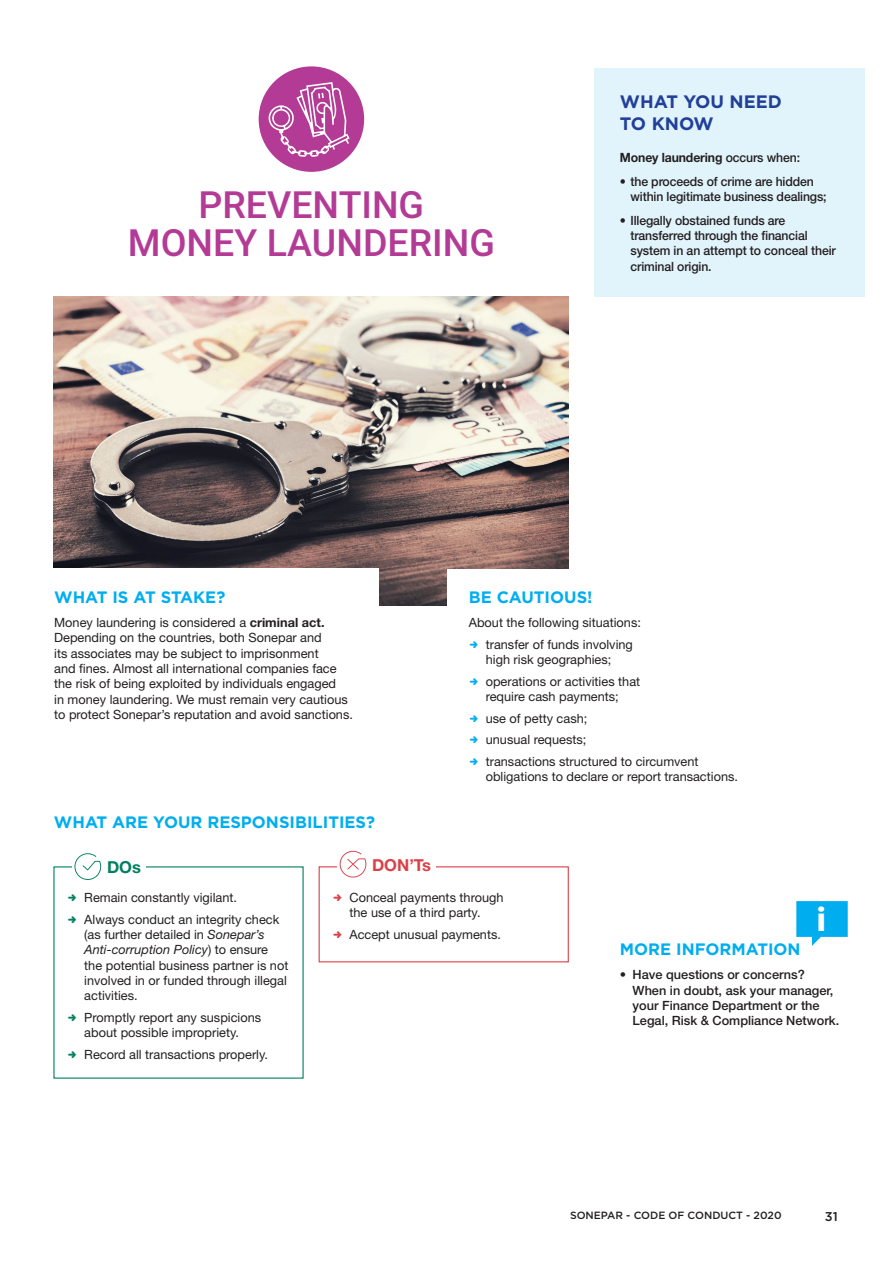
<style>
.page{position:relative;width:893px;height:1263px;background:#fff}
.page>*{position:absolute;margin:0;border:0;box-sizing:border-box;transform-origin:0 0}
.t1{font:500 37.5px/37.8px "Roboto";color:#b33b96;text-align:center}
.t2{font:900 33px "Roboto";color:#fff}
.t3{font:700 18px/21.6px "Gotham";color:#223f99}
.t4{font:700 16.5px "Gotham";color:#00aeef}
.t5{font:700 16.5px "Helvetica Neue LT Std";color:#db4148}
.t6{font:700 16.5px "Helvetica Neue LT Std";color:#018060}
.t7{font:12.75px/15.3px "Helvetica Neue LT Std";color:#231f20}
.t8{font:500 12.75px/15.3px "Helvetica Neue LT Std";letter-spacing:-.01em;color:#231f20;scale:.96 1}
.t9{font:500 12.75px/15.3px "Helvetica Neue LT Std";letter-spacing:-.01em;color:#231f20}
.t10{font:700 12.75px "Helvetica Neue LT Std";letter-spacing:-.01em;color:#231f20;scale:.96 1}
.t11{font:500 12.75px "Gotham";color:#231f20}
.t12{font:500 10.5px "Gotham";color:#231f20}
.s1{font-weight:500}
.s2{font-weight:700}
.s3{font-style:italic}
</style>
<div class="page">
<svg style="left:796px;top:901px;width:52px;height:45px"></svg>
<div style="left:594px;top:68px;width:271px;height:228px;background:#e1f4fc"></div>
<div style="left:319px;top:866px;width:250px;height:96px;border:1px solid #db4148"></div>
<div style="left:337px;top:859px;width:93px;height:21px;background:#fff"></div>
<svg style="left:340px;top:851px;width:26px;height:27px"></svg>
<div style="left:372px;top:859px;width:64px;height:12px;background:#fff"></div>
<svg style="left:74px;top:853px;width:27px;height:27px"></svg>
<div style="left:259px;top:66px;width:105px;height:106px;background:#b33b96;border-radius:50%"></div>
<svg style="left:267px;top:82px;width:83px;height:75px"></svg>
<img style="left:54px;top:297px;width:515px;height:308px">
<div style="left:447px;top:569px;width:299px;height:230px;background:#fff"></div>
<div style="left:46px;top:569px;width:333px;height:150px;background:#fff"></div>
<h1 class="t1" style="left:128px;top:186px;width:368px">PREVENTING<br>MONEY LAUNDERING</h1>
<h3 class="t3" style="left:620px;top:92px;width:164px">WHAT YOU NEED<br>TO KNOW</h3>
<p class="t10" style="left:620px;top:153px;width:189px">Money laundering <span class="s1">occurs when:</span></p>
<p class="t8" style="left:630px;top:175px;width:206px;text-indent:-11px">• the proceeds of crime are hidden within legitimate business dealings;</p>
<p class="t8" style="left:630px;top:214px;width:215px;text-indent:-11px">• Illegally obstained funds are transferred through the financial system in an attempt to conceal their criminal origin.</p>
<p class="t4" style="left:54px;top:591px;width:173px">WHAT IS AT STAKE?</p>
<p class="t7" style="left:54px;top:617px;width:300px">Money laundering is considered a <span class="s2">criminal act.<br></span>Depending on the countries, both Sonepar and<br>its associates may be subject to imprisonment<br>and fines. Almost all international companies face the risk of being exploited by individuals engaged<br>in money laundering. We must remain very cautious to protect Sonepar’s reputation and avoid sanctions.</p>
<p class="t4" style="left:54px;top:815px;width:323px">WHAT ARE YOUR RESPONSIBILITIES?</p>
<p class="t6" style="left:107px;top:862px;width:35px">DOs</p>
<p class="t5" style="left:372px;top:859px;width:60px">DON’Ts</p>
<p class="t4" style="left:469px;top:591px;width:125px">BE CAUTIOUS!</p>
<p class="t7" style="left:486px;top:613px;width:157px;line-height:21.8px;text-indent:-17px">About the following situations: transfer of funds involving</p>
<p class="t7" style="left:486px;top:650px;width:156px;line-height:21.8px">high risk geographies ; operations or activities that</p>
<p class="t7" style="left:486px;top:687px;width:214px;line-height:21.8px">require cash payments;<br>use of petty cash;<br>unusual requests;<br>transactions structured to circumvent</p>
<p class="t7" style="left:486px;top:771px;width:254px">obligations to declare or report transactions.</p>
<p class="t7" style="left:84px;top:888px;width:197px;line-height:21.8px">Remain constantly vigilant.<br>Always conduct an integrity check</p>
<p class="t7" style="left:84px;top:928px;width:206px">(as further detailed in <span class="s3">Sonepar’s<br>Anti-corruption Policy</span> ) to ensure the potential business partner is not involved in or funded through illegal activities.</p>
<p class="t7" style="left:84px;top:1011px;width:178px">Promptly report any suspicions about possible impropriety.</p>
<p class="t7" style="left:84px;top:1048px;width:185px">Record all transactions properly.</p>
<p class="t7" style="left:349px;top:891px;width:155px">Conceal payments through the use of a third party.</p>
<p class="t7" style="left:349px;top:928px;width:153px">Accept unusual payments.</p>
<h2 class="t2" style="left:817px;top:900px;width:11px">i</h2>
<p class="t4" style="left:620px;top:943px;width:182px">MORE INFORMATION</p>
<p class="t9" style="left:633px;top:969px;width:208px;text-indent:-13px">• Have questions or concerns?<br>When in doubt, ask your manager, your Finance Department or the<br>Legal, Risk &amp; Compliance Network.</p>
<p class="t12" style="left:570px;top:1211px;width:213px">SONEPAR - CODE OF CONDUCT - 2020</p>
<p class="t11" style="left:825px;top:1211px;width:14px">31</p>
</div>
